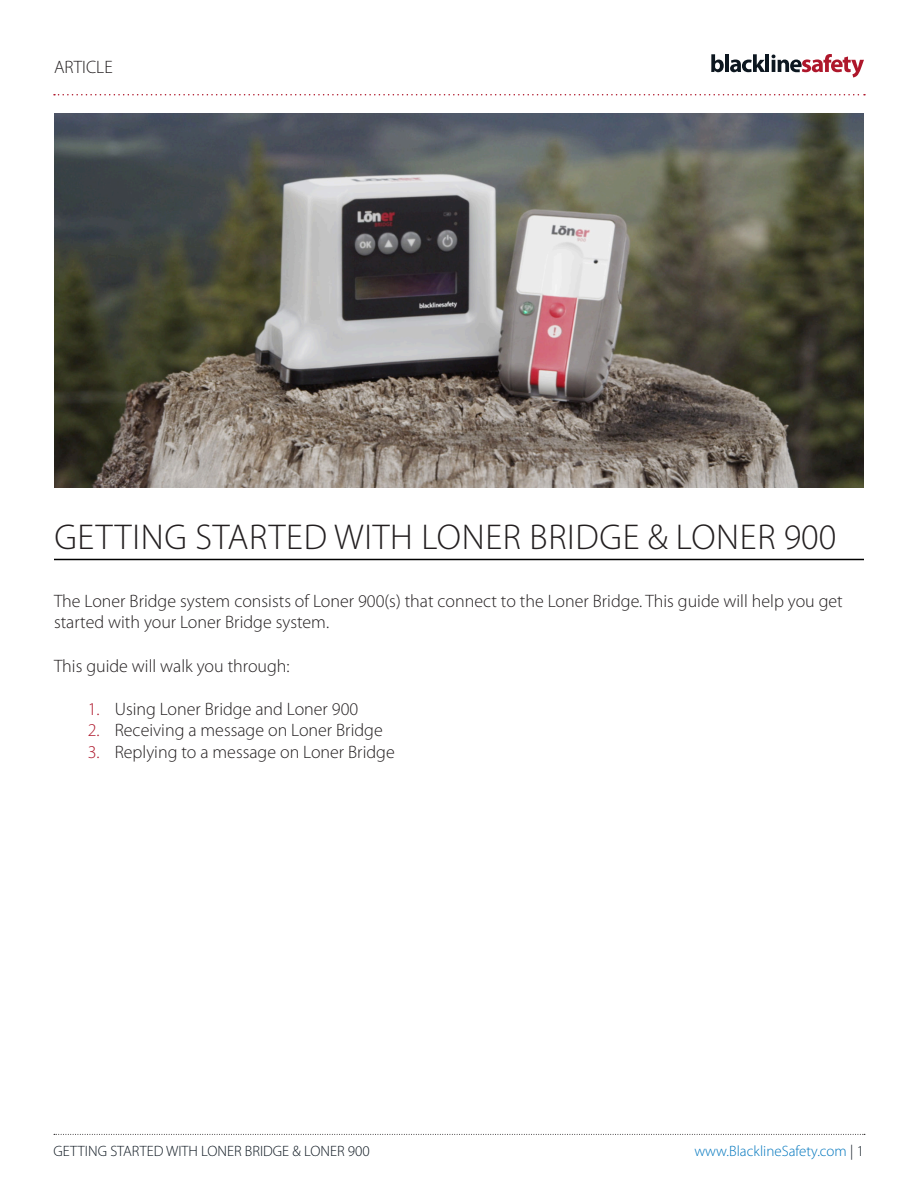
<style>
.page{position:relative;width:918px;height:1188px;background:#fff}
.page>*{position:absolute;margin:0;border:0;box-sizing:border-box;transform-origin:0 0}
.t1{font:300 36px "Myriad Pro";letter-spacing:.02em;color:#231f20}
.Body_Copy{font:300 18px/21.6px "Myriad Pro";color:#231f20}
.t2{font:300 15px "Myriad Pro";color:#0d1720}
.t3{font:300 15px "Myriad Pro";color:#0076be}
.s1{color:#ae172b}
.s2{color:#0d1720}
</style>
<div class="page">
<svg style="left:711px;top:54px;width:13px;height:18px"></svg>
<hr style="left:725px;top:54px;width:4px;height:18px;background:#0d1720">
<svg style="left:730px;top:54px;width:35px;height:18px"></svg>
<hr style="left:766px;top:54px;width:3px;height:18px;background:#0d1720">
<svg style="left:772px;top:54px;width:92px;height:23px"></svg>
<svg style="left:54px;top:94px;width:811px;height:1px"></svg>
<svg style="left:54px;top:1134px;width:811px;height:1px"></svg>
<img style="left:54px;top:114px;width:810px;height:373px">
<hr style="left:54px;top:559px;width:810px;height:1px;background:#000">
<p class="Body_Copy" style="left:54px;top:56px;width:60px">ARTICLE</p>
<p class="t1" style="left:54px;top:515px;width:784px">GETTING STARTED WITH LONER BRIDGE &amp; LONER 900</p>
<p class="Body_Copy" style="left:54px;top:590px;width:790px">The Loner Bridge system consists of Loner 900(s) that connect to the Loner Bridge. This guide will help you get started with your Loner Bridge system.</p>
<p class="Body_Copy" style="left:54px;top:655px;width:237px">This guide will walk you through:</p>
<p class="Body_Copy" style="left:88px;top:698px;width:272px"><span class="s1">1.</span> Using Loner Bridge and Loner 900</p>
<p class="Body_Copy" style="left:88px;top:719px;width:297px"><span class="s1">2.</span> Receiving a message on Loner Bridge</p>
<p class="Body_Copy" style="left:88px;top:741px;width:309px"><span class="s1">3.</span> Replying to a message on Loner Bridge</p>
<p class="t2" style="left:54px;top:1142px;width:318px">GETTING STARTED WITH LONER BRIDGE &amp; LONER 900</p>
<p class="t3" style="left:694px;top:1142px;width:171px">www.BlacklineSafety.com <span class="s2">| 1</span></p>
</div>
